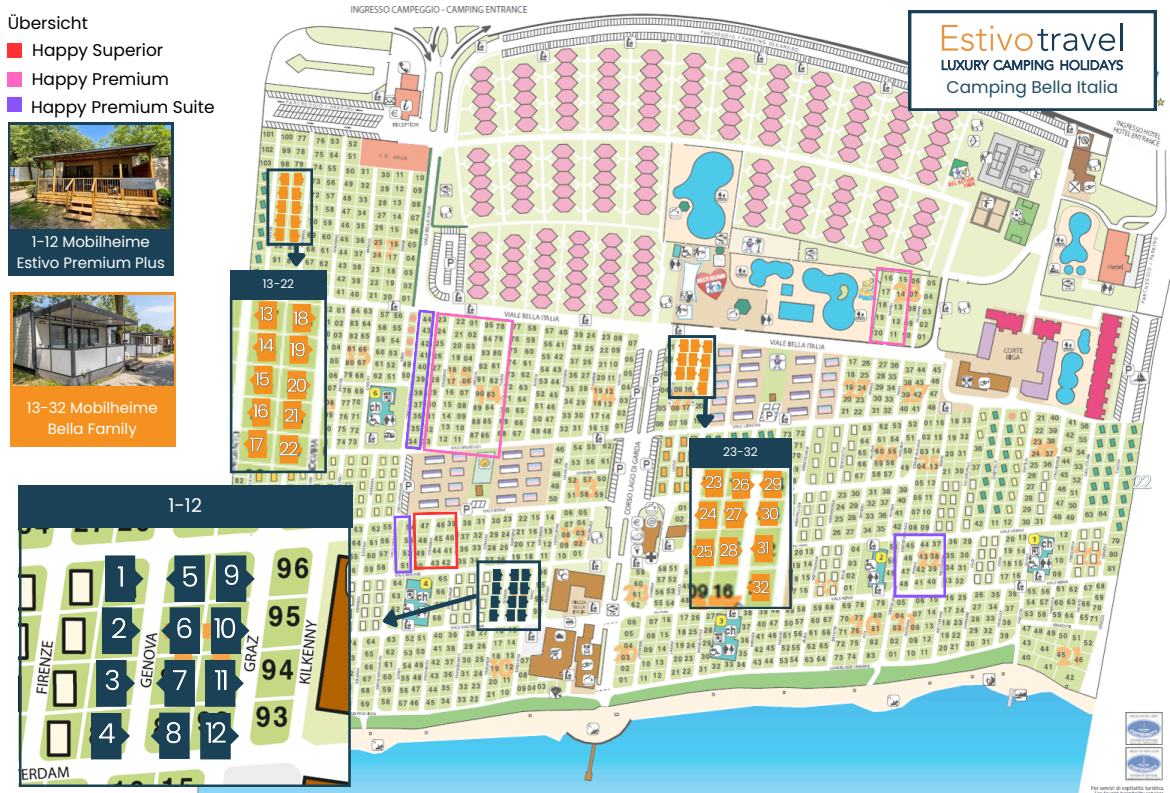
<style>
.page{position:relative;width:1170px;height:793px;background:#fff}
.page>*{position:absolute;margin:0;border:0;box-sizing:border-box;transform-origin:0 0}
.t1{font:19px "Poppins";color:#fff}
.t2{font:17px "Poppins";color:#000}
.t3{font:17px "Poppins";color:#225064}
.t4{font:15px/21px "Poppins";color:#fff;text-align:center}
.t5{font:12px "Poppins";color:#fff}
</style>
<div class="page">
<img style="left:197px;top:6px;width:972px;height:787px">
<svg style="left:197px;top:6px;width:63px;height:454px"></svg>
<svg style="left:7px;top:43px;width:169px;height:744px"></svg>
<svg style="left:19px;top:527px;width:332px;height:260px"></svg>
<svg style="left:101px;top:555px;width:43px;height:99px;background:#77917e"></svg>
<svg style="left:91px;top:660px;width:44px;height:99px"></svg>
<svg style="left:161px;top:555px;width:94px;height:99px"></svg>
<svg style="left:151px;top:660px;width:93px;height:99px"></svg>
<div style="left:18px;top:484px;width:334px;height:43px;background:#1a4156"></div>
<div style="left:8px;top:122px;width:165px;height:154px;background:#1a4156"></div>
<div style="left:10px;top:292px;width:165px;height:154px;background:#f59121"></div>
<img style="left:10px;top:126px;width:161px;height:103px">
<svg style="left:404px;top:309px;width:110px;height:150px;background:#d4cabc"></svg>
<img style="left:868px;top:266px;width:44px;height:81px">
<svg style="left:893px;top:533px;width:53px;height:64px"></svg>
<div style="left:8px;top:44px;width:14px;height:14px;background:#ff3131"></div>
<div style="left:8px;top:72px;width:14px;height:14px;background:#ff66c4"></div>
<svg style="left:373px;top:511px;width:168px;height:124px;background:#bdc2af"></svg>
<div style="left:8px;top:98px;width:14px;height:14px;background:#8c52ff"></div>
<svg style="left:908px;top:10px;width:248px;height:101px"></svg>
<img style="left:13px;top:295px;width:161px;height:90px">
<img style="left:112px;top:558px;width:17px;height:40px">
<img style="left:107px;top:610px;width:26px;height:39px">
<img style="left:101px;top:662px;width:25px;height:40px">
<img style="left:96px;top:715px;width:25px;height:39px">
<img style="left:178px;top:558px;width:26px;height:40px">
<img style="left:171px;top:610px;width:25px;height:39px">
<img style="left:168px;top:662px;width:26px;height:40px">
<img style="left:162px;top:715px;width:24px;height:39px">
<img style="left:220px;top:558px;width:24px;height:39px">
<img style="left:209px;top:610px;width:31px;height:39px">
<img style="left:210px;top:662px;width:21px;height:40px">
<img style="left:202px;top:715px;width:30px;height:39px">
<svg style="left:230px;top:299px;width:97px;height:174px"></svg>
<img style="left:257px;top:302px;width:19px;height:25px">
<img style="left:256px;top:333px;width:20px;height:26px">
<img style="left:252px;top:367px;width:19px;height:25px">
<img style="left:251px;top:399px;width:19px;height:26px">
<img style="left:247px;top:433px;width:19px;height:25px">
<img style="left:291px;top:306px;width:19px;height:26px">
<img style="left:288px;top:338px;width:19px;height:25px">
<img style="left:285px;top:373px;width:23px;height:25px">
<img style="left:283px;top:403px;width:17px;height:25px">
<img style="left:278px;top:437px;width:22px;height:25px">
<img style="left:1130px;top:470px;width:22px;height:26px">
<img style="left:689px;top:467px;width:102px;height:142px">
<img style="left:703px;top:472px;width:21px;height:22px">
<img style="left:697px;top:503px;width:22px;height:22px">
<img style="left:694px;top:541px;width:21px;height:23px">
<img style="left:730px;top:474px;width:22px;height:22px">
<img style="left:724px;top:504px;width:20px;height:22px">
<img style="left:718px;top:539px;width:22px;height:23px">
<img style="left:762px;top:474px;width:22px;height:22px">
<img style="left:759px;top:503px;width:22px;height:22px">
<img style="left:755px;top:537px;width:15px;height:23px">
<img style="left:750px;top:577px;width:21px;height:22px">
<div style="left:689px;top:438px;width:102px;height:29px;background:#1a4156"></div>
<div style="left:230px;top:270px;width:97px;height:29px;background:#1a4156"></div>
<svg style="left:266px;top:168px;width:47px;height:102px;background:#bfb489"></svg>
<img style="left:668px;top:335px;width:50px;height:98px">
<p class="t2" style="left:8px;top:11px;width:82px">Übersicht</p>
<h3 class="t2" style="left:32px;top:39px;width:132px">Happy Superior</h3>
<h2 class="t2" style="left:32px;top:67px;width:139px">Happy Premium</h2>
<h3 class="t2" style="left:31px;top:95px;width:185px">Happy Premium Suite</h3>
<h2 class="t4" style="left:17px;top:231px;width:150px">1-12 Mobilheime<br>Estivo Premium Plus</h2>
<h2 class="t4" style="left:27px;top:397px;width:132px">13-32 Mobilheime<br>Bella Family</h2>
<p class="t1" style="left:168px;top:492px;width:35px">1-12</p>
<p class="t5" style="left:263px;top:275px;width:33px">13-22</p>
<h2 class="t5" style="left:723px;top:443px;width:36px">23-32</h2>
<p class="t3" style="left:946px;top:75px;width:173px">Camping Bella Italia</p>
</div>
